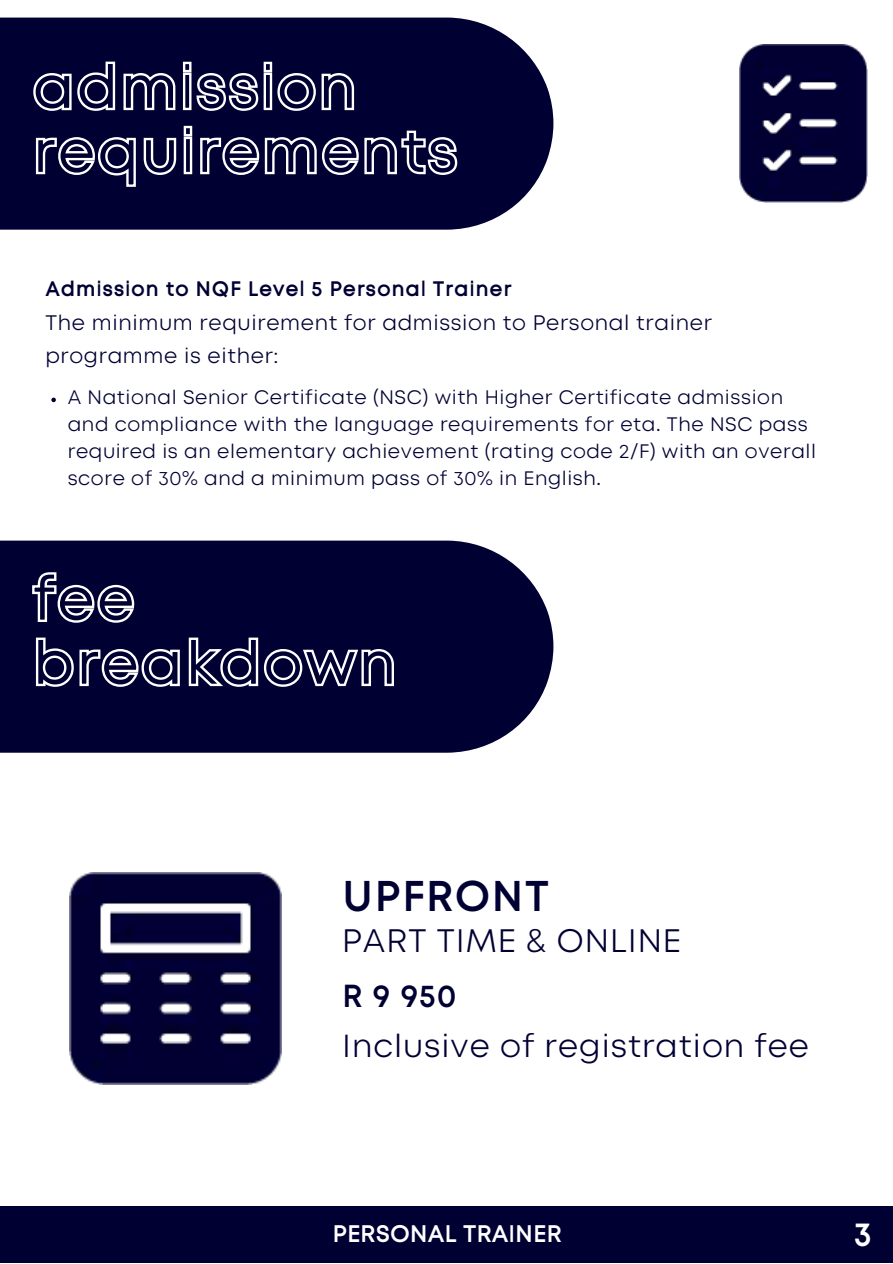
<style>
.page{position:relative;width:893px;height:1264px;background:#fff}
.page>*{position:absolute;margin:0;border:0;box-sizing:border-box;transform-origin:0 0}
.t1{font:800 42.9px "Lorin";letter-spacing:.03em;color:#003}
.t2{font:800 33.75px "Lorin";color:#fff}
.t3{font:300 32.4px "Lorin";letter-spacing:.03em;color:#003}
.t4{font:300 31.8px "Lorin";letter-spacing:.03em;color:#003}
.t5{font:800 31.8px "Lorin";color:#003}
.t6{font:800 24px "Lorin";color:#fff}
.t7{font:300 21px/33.8px "Lorin";letter-spacing:.03em;color:#003}
.t8{font:800 21px "Lorin";letter-spacing:.03em;color:#003}
.t9{font:300 19.5px/27px "Lorin";letter-spacing:.03em;color:#003}
</style>
<div class="page">
<div style="left:0;top:1206px;width:892px;height:56px;background:#003"></div>
<svg style="left:51px;top:397px;width:5px;height:5px"></svg>
<svg style="left:0;top:18px;width:553px;height:212px;background:#131342"></svg>
<svg style="left:32px;top:60px;width:426px;height:128px;background:#2a2a54"></svg>
<div style="left:0;top:540px;width:553px;height:212px;background:#003"></div>
<img style="left:739px;top:45px;width:128px;height:157px">
<svg style="left:31px;top:571px;width:105px;height:53px"></svg>
<svg style="left:35px;top:636px;width:360px;height:52px;background:#33335c"></svg>
<img style="left:69px;top:872px;width:212px;height:212px">
<p class="t8" style="left:45px;top:279px;width:468px">Admission to NQF Level 5 Personal Trainer</p>
<p class="t7" style="left:45px;top:306px;width:668px">The minimum requirement for admission to Personal trainer programme is either:</p>
<p class="t9" style="left:68px;top:385px;width:749px">A National Senior Certificate (NSC) with Higher Certificate admission and compliance with the language requirements for eta. The NSC pass required is an elementary achievement (rating code 2/F) with an overall score of 30% and a minimum pass of 30% in English.</p>
<h1 class="t1" style="left:342px;top:876px;width:208px">UPFRONT</h1>
<h3 class="t3" style="left:342px;top:925px;width:340px">PART TIME &amp; ONLINE</h3>
<h3 class="t5" style="left:342px;top:981px;width:116px">R 9 950</h3>
<h3 class="t4" style="left:342px;top:1032px;width:468px">Inclusive of registration fee</h3>
<p class="t6" style="left:332px;top:1222px;width:231px">PERSONAL TRAINER</p>
<h2 class="t2" style="left:853px;top:1218px;width:19px">3</h2>
</div>
